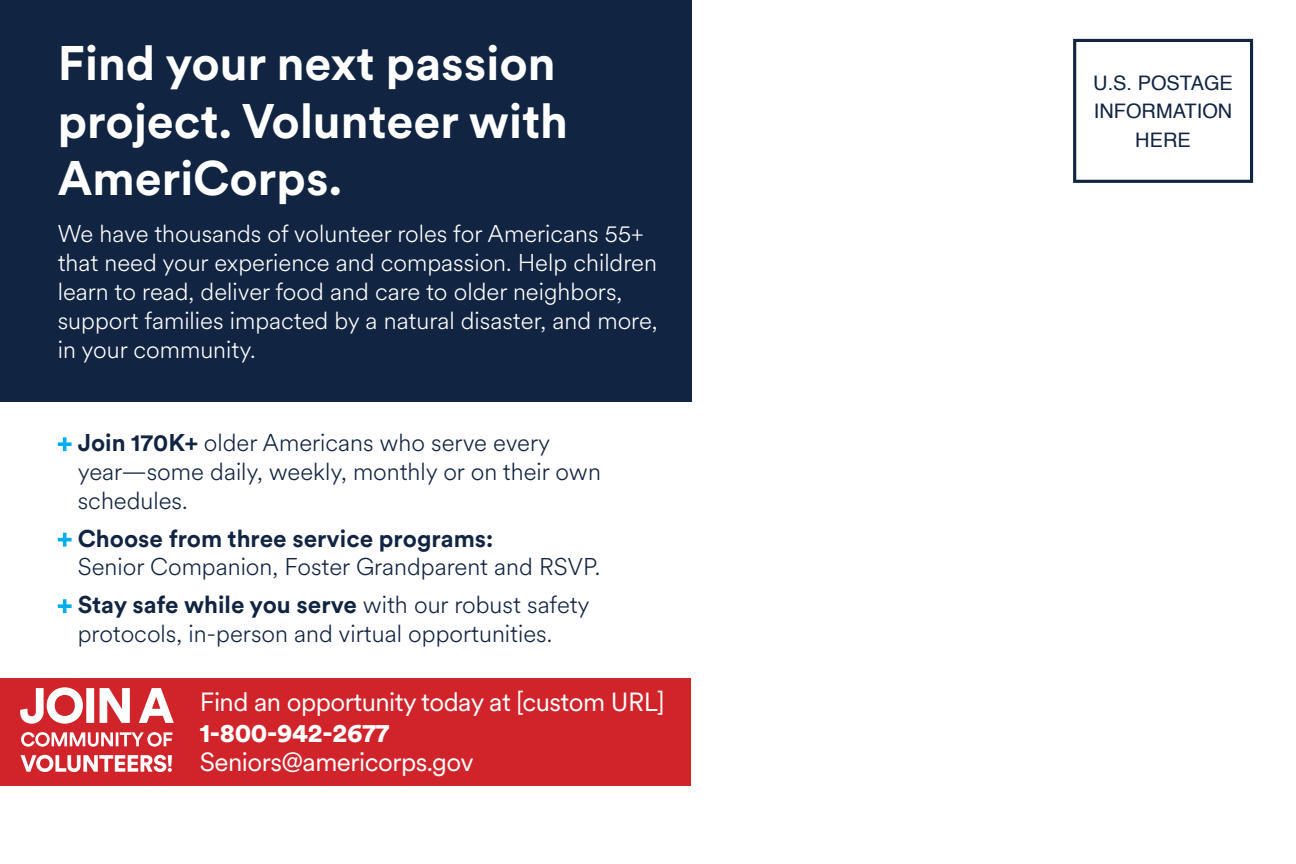
<style>
.page{position:relative;width:1296px;height:864px;background:#fff}
.page>*{position:absolute;margin:0;border:0;box-sizing:border-box;transform-origin:0 0}
.t1{font:700 48px/57.6px "Circular XX";color:#fff}
.t2{font:26px/29.4px "Circular XX";letter-spacing:-.02em;color:#fff}
.t3{font:300 24px/28.8px "Circular XX";color:#112442}
.t4{font:300 24px/28.8px "Circular XX";color:#fff}
.t5{font:20px/28.2px "Helvetica";color:#112442;text-align:center}
.s1{font-weight:700}
.s2{font-weight:900}
</style>
<div class="page">
<div style="left:0;top:678px;width:690px;height:108px;background:#d1232a"></div>
<svg style="left:63px;top:437px;width:4px;height:14px"></svg>
<svg style="left:58px;top:442px;width:14px;height:4px"></svg>
<svg style="left:63px;top:533px;width:4px;height:14px"></svg>
<hr style="left:58px;top:538px;width:14px;height:3px;background:#00aeef">
<svg style="left:63px;top:599px;width:4px;height:14px"></svg>
<svg style="left:58px;top:604px;width:14px;height:4px"></svg>
<div style="left:1073px;top:39px;width:180px;height:144px;border:3px solid #112442"></div>
<div style="left:0;top:0;width:691px;height:401px;background:#112442"></div>
<svg style="left:21px;top:755px;width:151px;height:17px"></svg>
<svg style="left:21px;top:732px;width:151px;height:15px"></svg>
<svg style="left:20px;top:687px;width:154px;height:37px"></svg>
<p class="t1" style="left:58px;top:32px;width:512px">Find your next passion project. Volunteer with<br>AmeriCorps.</p>
<p class="t4" style="left:58px;top:219px;width:601px">We have thousands of volunteer roles for Americans 55+ that need your experience and compassion. Help children learn to read, deliver food and care to older neighbors, support families impacted by a natural disaster, and more, in your community.</p>
<p class="t3" style="left:78px;top:427px;width:525px"><span class="s1">Join 170K+</span> older Americans who serve every year—some daily, weekly, monthly or on their own schedules.</p>
<p class="t3" style="left:78px;top:523px;width:524px"><span class="s1">Choose from three service programs:<br></span>Senior Companion, Foster Grandparent and RSVP.</p>
<p class="t3" style="left:78px;top:589px;width:513px"><span class="s1">Stay safe while you serve</span> with our robust safety protocols, in-person and virtual opportunities.</p>
<p class="t2" style="left:200px;top:687px;width:466px">Find an opportunity today at [custom URL]</p>
<p class="t2" style="left:200px;top:717px;width:275px"><span class="s2">1-800-942-2677<br></span>Seniors@americorps.gov</p>
<p class="t5" style="left:1093px;top:70px;width:141px">U.S. POSTAGE</p>
<p class="t5" style="left:1094px;top:98px;width:140px">INFORMATION<br>HERE</p>
</div>
